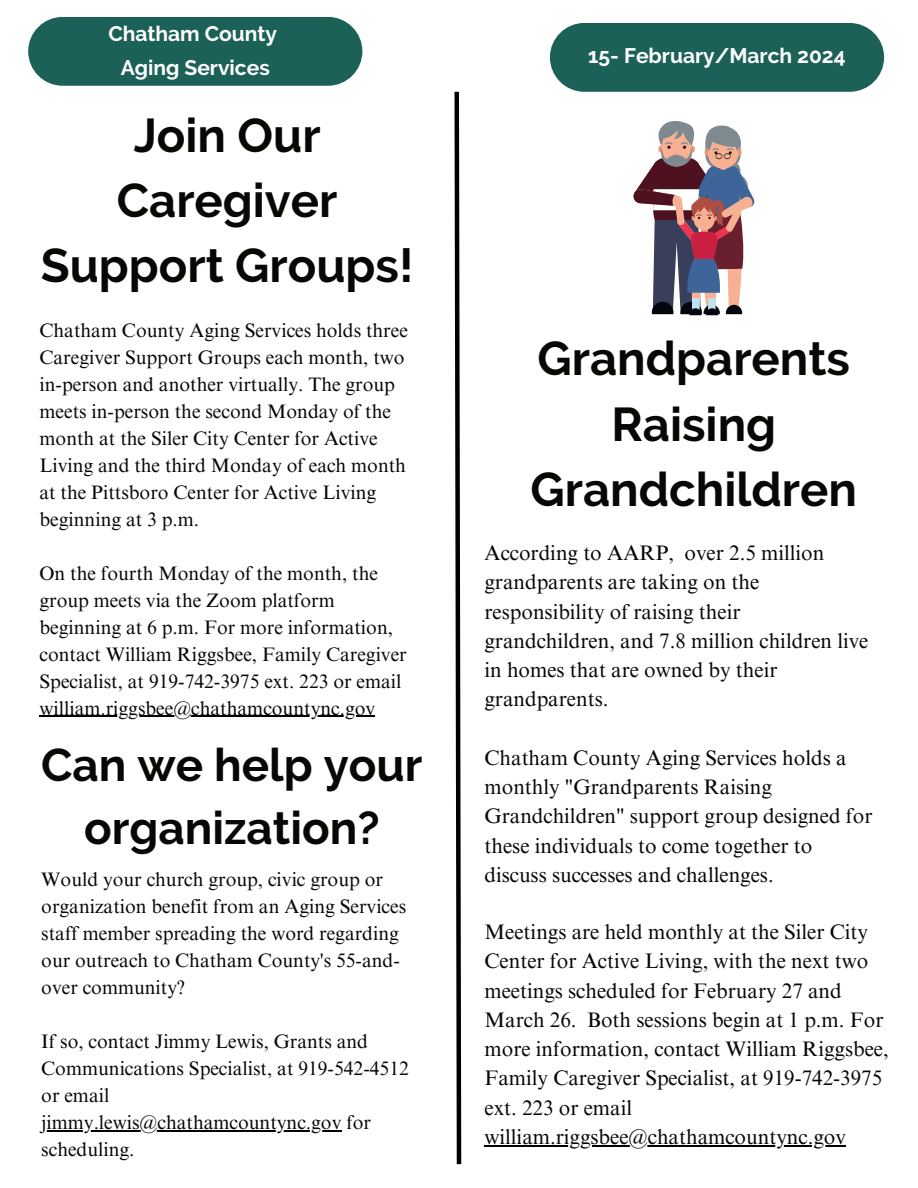
<style>
.page{position:relative;width:918px;height:1188px;background:#fff}
.page>*{position:absolute;margin:0;border:0;box-sizing:border-box;transform-origin:0 0}
.t1{font:700 47.25px/65.2px "Raleway";color:#080704;text-align:center}
.t2{font:700 45.75px/63px "Raleway";color:#080704;text-align:center}
.t3{font:21px/29.2px "Times NRMT Pro";color:#080704}
.t4{font:700 21px/33.8px "Raleway";color:#fff;text-align:center}
.t5{font:19.5px/27px "Times NRMT Pro";color:#080704}
</style>
<div class="page">
<div style="left:550px;top:23px;width:334px;height:69px;background:#1c6157;border-radius:34px"></div>
<div style="left:28px;top:17px;width:334px;height:69px;background:#1c6157;border-radius:34px"></div>
<svg style="left:454px;top:91px;width:8px;height:1074px"></svg>
<svg style="left:633px;top:121px;width:122px;height:194px"></svg>
<hr style="left:485px;top:1145px;width:361px;height:1px;background:#000">
<hr style="left:40px;top:716px;width:335px;height:1px;background:#000">
<hr style="left:41px;top:1130px;width:300px;height:1px;background:#000">
<p class="t4" style="left:108px;top:17px;width:170px">Chatham County<br>Aging Services</p>
<h1 class="t1" style="left:41px;top:103px;width:374px">Join Our<br>Caregiver<br>Support Groups!</h1>
<p class="t5" style="left:40px;top:317px;width:370px">Chatham County Aging Services holds three Caregiver Support Groups each month, two in-person and another virtually. The group meets in-person the second Monday of the month at the Siler City Center for Active Living and the third Monday of each month at the Pittsboro Center for Active Living beginning at 3 p.m.</p>
<p class="t5" style="left:40px;top:560px;width:369px">On the fourth Monday of the month, the group meets via the Zoom platform beginning at 6 p.m. For more information, contact William Riggsbee, Family Caregiver Specialist, at 919-742-3975 ext. 223 or email william.riggsbee@chathamcountync.gov</p>
<h2 class="t2" style="left:41px;top:734px;width:383px">Can we help your organization?</h2>
<p class="t5" style="left:41px;top:867px;width:366px">Would your church group, civic group or organization benefit from an Aging Services staff member spreading the word regarding our outreach to Chatham County's 55-and&shy;over community?</p>
<p class="t5" style="left:41px;top:1029px;width:369px">If so, contact Jimmy Lewis, Grants and<br>Communications Specialist, at 919-542-4512 or email jimmy.lewis@chathamcountync.gov for scheduling.</p>
<p class="t4" style="left:588px;top:39px;width:259px">15- February/March 2024</p>
<h1 class="t1" style="left:531px;top:326px;width:328px">Grandparents<br>Raising<br>Grandchildren</h1>
<p class="t3" style="left:484px;top:539px;width:385px">According to AARP, over 2.5 million grandparents are taking on the responsibility of raising their grandchildren, and 7.8 million children live in homes that are owned by their grandparents.</p>
<p class="t3" style="left:484px;top:744px;width:390px">Chatham County Aging Services holds a monthly "Grandparents Raising Grandchildren" support group designed for these individuals to come together to discuss successes and challenges.</p>
<p class="t3" style="left:484px;top:918px;width:406px">Meetings are held monthly at the Siler City Center for Active Living, with the next two meetings scheduled for February 27 and March 26. Both sessions begin at 1 p.m. For more information, contact William Riggsbee, Family Caregiver Specialist, at 919-742-3975 ext. 223 or email william.riggsbee@chathamcountync.gov</p>
</div>
